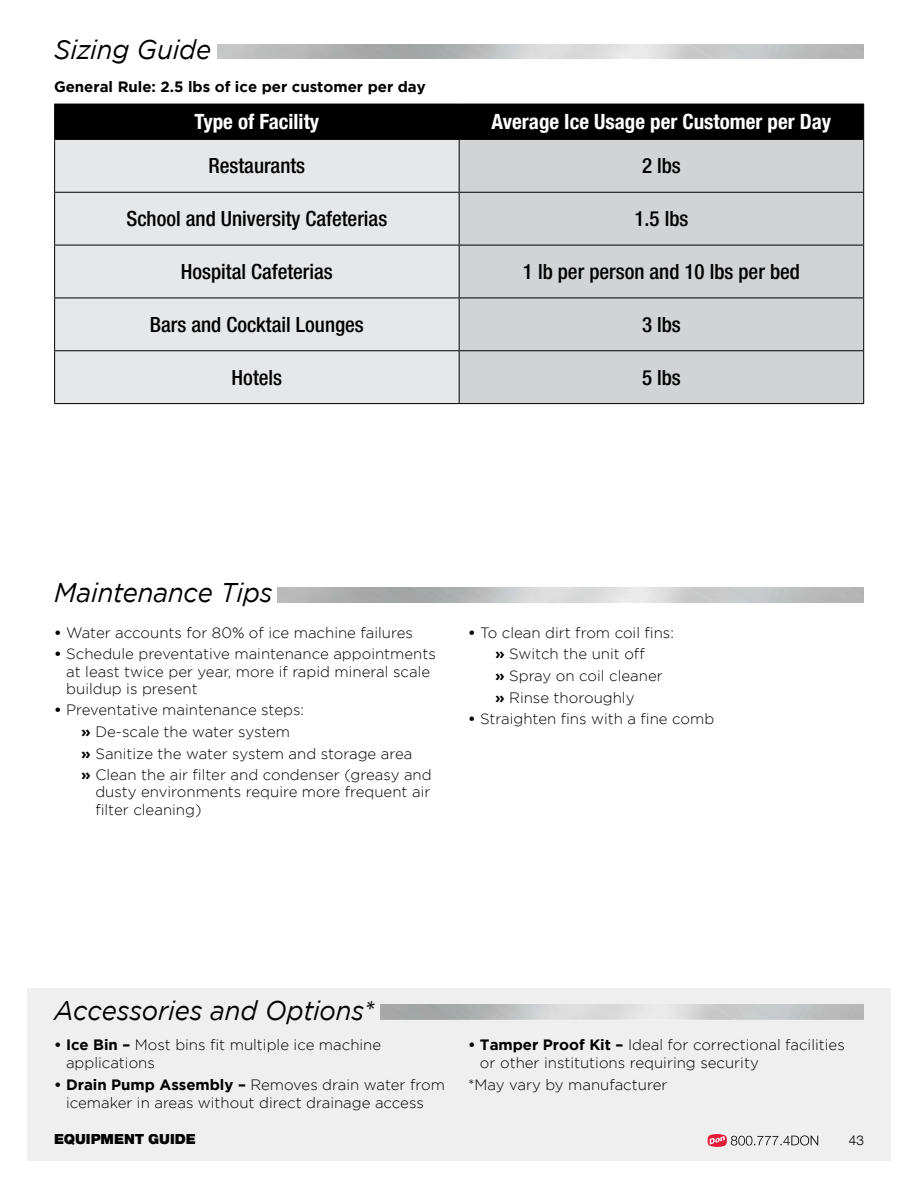
<style>
.page{position:relative;width:918px;height:1188px;background:#fff}
.page>*{position:absolute;margin:0;border:0;box-sizing:border-box;transform-origin:0 0}
.t1{font:italic 27px "Gotham";letter-spacing:-.005em;color:#000;scale:.95 1}
.t2{font:500 condensed 21px "Helvetica Neue LT Com";color:#000}
.t3{font:700 condensed 21px "Helvetica Neue LT Com";color:#fff}
.t4{font:300 15px/21.6px "Gotham";color:#000}
.t5{font:700 15px "Gotham";color:#000}
.t6{font:900 14.25px "Helvetica Neue LT Com";color:#000}
.t7{font:300 13.5px "Helvetica Neue LT Com";color:#000}
.s1{font-weight:700}
</style>
<div class="page">
<div style="left:27px;top:988px;width:864px;height:173px;background:#efeff0"></div>
<svg style="left:708px;top:1134px;width:110px;height:13px"></svg>
<div style="left:55px;top:105px;width:808px;height:34px;background:#000"></div>
<div style="left:55px;top:140px;width:404px;height:263px;background:#e6e7e8"></div>
<div style="left:460px;top:140px;width:403px;height:263px;background:#d1d3d4"></div>
<hr style="left:54px;top:104px;width:405px;height:1px;background:#000">
<hr style="left:54px;top:104px;width:1px;height:35px;background:#000">
<hr style="left:459px;top:104px;width:405px;height:1px;background:#000">
<hr style="left:459px;top:104px;width:1px;height:35px;background:#000">
<hr style="left:863px;top:104px;width:1px;height:35px;background:#000">
<hr style="left:54px;top:139px;width:405px;height:1px;background:#000">
<hr style="left:54px;top:140px;width:1px;height:52px;background:#000">
<hr style="left:459px;top:139px;width:405px;height:1px;background:#000">
<hr style="left:459px;top:140px;width:1px;height:52px;background:#000">
<hr style="left:863px;top:140px;width:1px;height:52px;background:#000">
<hr style="left:54px;top:192px;width:405px;height:1px;background:#000">
<hr style="left:54px;top:193px;width:1px;height:52px;background:#000">
<hr style="left:459px;top:192px;width:405px;height:1px;background:#000">
<hr style="left:459px;top:193px;width:1px;height:52px;background:#000">
<hr style="left:863px;top:193px;width:1px;height:52px;background:#000">
<hr style="left:54px;top:245px;width:405px;height:1px;background:#000">
<hr style="left:54px;top:245px;width:1px;height:53px;background:#000">
<hr style="left:459px;top:245px;width:405px;height:1px;background:#000">
<hr style="left:459px;top:245px;width:1px;height:53px;background:#000">
<hr style="left:863px;top:245px;width:1px;height:53px;background:#000">
<hr style="left:54px;top:298px;width:405px;height:1px;background:#000">
<hr style="left:54px;top:298px;width:1px;height:52px;background:#000">
<hr style="left:459px;top:298px;width:405px;height:1px;background:#000">
<hr style="left:459px;top:298px;width:1px;height:52px;background:#000">
<hr style="left:863px;top:298px;width:1px;height:52px;background:#000">
<hr style="left:54px;top:350px;width:405px;height:1px;background:#000">
<hr style="left:54px;top:351px;width:1px;height:52px;background:#000">
<hr style="left:459px;top:350px;width:405px;height:1px;background:#000">
<hr style="left:459px;top:351px;width:1px;height:52px;background:#000">
<hr style="left:863px;top:351px;width:1px;height:52px;background:#000">
<hr style="left:54px;top:403px;width:405px;height:1px;background:#000">
<hr style="left:459px;top:403px;width:405px;height:1px;background:#000">
<h1 class="t1" style="left:54px;top:34px;width:167px">Sizing Guide</h1>
<p class="t5" style="left:54px;top:78px;width:373px">General Rule: 2.5 lbs of ice per customer per day</p>
<h2 class="t3" style="left:195px;top:109px;width:126px">Type of Facility</h2>
<h2 class="t3" style="left:492px;top:109px;width:341px">Average Ice Usage per Customer per Day</h2>
<h2 class="t2" style="left:209px;top:153px;width:98px">Restaurants</h2>
<h2 class="t2" style="left:642px;top:153px;width:40px">2 lbs</h2>
<h2 class="t2" style="left:127px;top:206px;width:262px">School and University Cafeterias</h2>
<h2 class="t2" style="left:634px;top:206px;width:55px">1.5 lbs</h2>
<h2 class="t2" style="left:181px;top:259px;width:154px">Hospital Cafeterias</h2>
<h2 class="t2" style="left:523px;top:259px;width:278px">1 lb per person and 10 lbs per bed</h2>
<h2 class="t2" style="left:150px;top:312px;width:216px">Bars and Cocktail Lounges</h2>
<h2 class="t2" style="left:642px;top:312px;width:40px">3 lbs</h2>
<h2 class="t2" style="left:232px;top:365px;width:52px">Hotels</h2>
<h2 class="t2" style="left:642px;top:365px;width:40px">5 lbs</h2>
<h1 class="t1" style="left:54px;top:578px;width:231px">Maintenance Tips</h1>
<p class="t4" style="left:54px;top:622px;width:360px"><span class="s1">•</span> Water accounts for 80% of ice machine failures</p>
<p class="t4" style="left:66px;top:645px;width:371px;line-height:17.2px;text-indent:-12px"><span class="s1">•</span> Schedule preventative maintenance appointments at least twice per year, more if rapid mineral scale buildup is present</p>
<p class="t4" style="left:81px;top:699px;width:352px;text-indent:-27px"><span class="s1">•</span> Preventative maintenance steps:<br><span class="s1">»</span> De-scale the water system<br><span class="s1">»</span> Sanitize the water system and storage area<br><span class="s1">»</span> Clean the air filter and condenser (greasy and</p>
<p class="t4" style="left:95px;top:783px;width:336px;line-height:17.2px">dusty environments require more frequent air filter cleaning)</p>
<p class="t4" style="left:495px;top:622px;width:181px;text-indent:-27px"><span class="s1">•</span> To clean dirt from coil fins: <span class="s1">»</span> Switch the unit off<br><span class="s1">»</span> Spray on coil cleaner <span class="s1">»</span> Rinse thoroughly</p>
<p class="t4" style="left:468px;top:708px;width:248px"><span class="s1">•</span> Straighten fins with a fine comb</p>
<h1 class="t1" style="left:54px;top:995px;width:339px">Accessories and Options*</h1>
<p class="t4" style="left:66px;top:1035px;width:317px;line-height:18px;text-indent:-12px"><span class="s1">• Ice Bin –</span> Most bins fit multiple ice machine applications</p>
<p class="t4" style="left:66px;top:1076px;width:380px;line-height:18px;text-indent:-12px"><span class="s1">• Drain Pump Assembly –</span> Removes drain water from icemaker in areas without direct drainage access</p>
<p class="t4" style="left:480px;top:1035px;width:366px;line-height:18px;text-indent:-12px"><span class="s1">• Tamper Proof Kit –</span> Ideal for correctional facilities or other institutions requiring security</p>
<p class="t4" style="left:468px;top:1074px;width:201px">*May vary by manufacturer</p>
<p class="t6" style="left:54px;top:1131px;width:143px">EQUIPMENT GUIDE</p>
<p class="t7" style="left:849px;top:1132px;width:17px">43</p>
</div>
